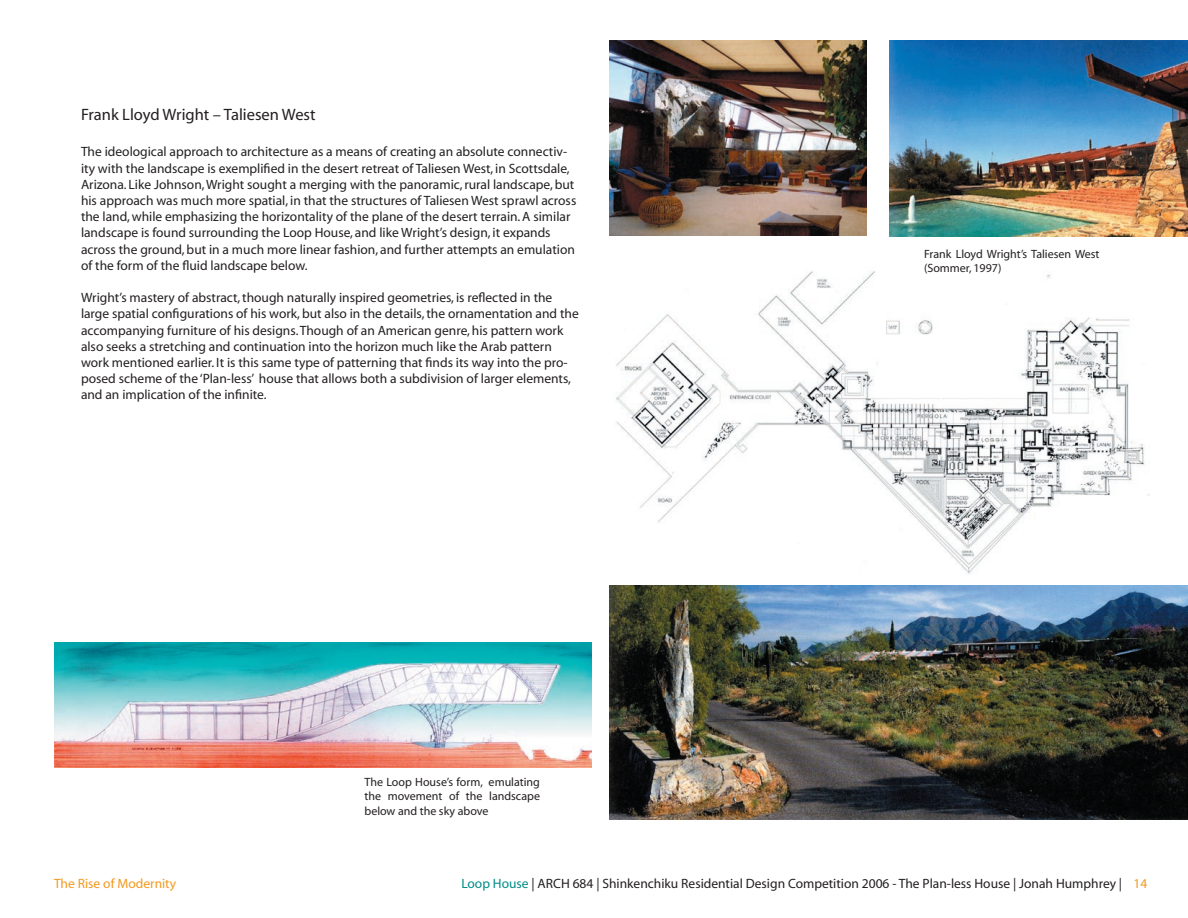
<style>
.page{position:relative;width:1188px;height:918px;background:#fff}
.page>*{position:absolute;margin:0;border:0;box-sizing:border-box;transform-origin:0 0}
.t1{font:16.5px "Myriad";color:#231f20}
.t2{font:13.5px/16.2px "Myriad";color:#231f20}
.t3{font:13.5px "Myriad";color:#f1991f}
.t4{font:12px/14.4px "Myriad";color:#231f20}
.s1{color:#008c88}
.s2{color:#f1991f}
</style>
<div class="page">
<img style="left:610px;top:40px;width:257px;height:196px">
<img style="left:610px;top:585px;width:578px;height:235px">
<img style="left:616px;top:271px;width:533px;height:304px">
<img style="left:889px;top:40px;width:299px;height:196px">
<img style="left:54px;top:642px;width:538px;height:126px">
<p class="t1" style="left:81px;top:107px;width:236px">Frank Lloyd Wright – Taliesen West</p>
<p class="t2" style="left:81px;top:144px;width:497px">The ideological approach to architecture as a means of creating an absolute connectiv&shy;ity with the landscape is exemplified in the desert retreat of Taliesen West, in Scottsdale, Arizona. Like Johnson, Wright sought a merging with the panoramic, rural landscape, but his approach was much more spatial, in that the structures of Taliesen West sprawl across the land, while emphasizing the horizontality of the plane of the desert terrain. A similar landscape is found surrounding the Loop House, and like Wright’s design, it expands across the ground, but in a much more linear fashion, and further attempts an emulation of the form of the fluid landscape below.</p>
<p class="t2" style="left:81px;top:290px;width:499px">Wright’s mastery of abstract, though naturally inspired geometries, is reflected in the large spatial configurations of his work, but also in the details, the ornamentation and the accompanying furniture of his designs. Though of an American genre, his pattern work also seeks a stretching and continuation into the horizon much like the Arab pattern work mentioned earlier. It is this same type of patterning that finds its way into the pro&shy;posed scheme of the ‘Plan-less’ house that allows both a subdivision of larger elements, and an implication of the infinite.</p>
<p class="t4" style="left:364px;top:775px;width:177px;text-align:justify">The Loop House’s form, emulating the movement of the landscape below and the sky above</p>
<p class="t4" style="left:924px;top:247px;width:177px">Frank Lloyd Wright’s Taliesen West (Sommer, 1997)</p>
<p class="t3" style="left:54px;top:876px;width:124px">The Rise of Modernity</p>
<p class="t2" style="left:461px;top:876px;width:688px"><span class="s1">Loop House</span> | ARCH 684 | Shinkenchiku Residential Design Competition 2006 - The Plan-less House | Jonah Humphrey | <span class="s2">14</span></p>
</div>
